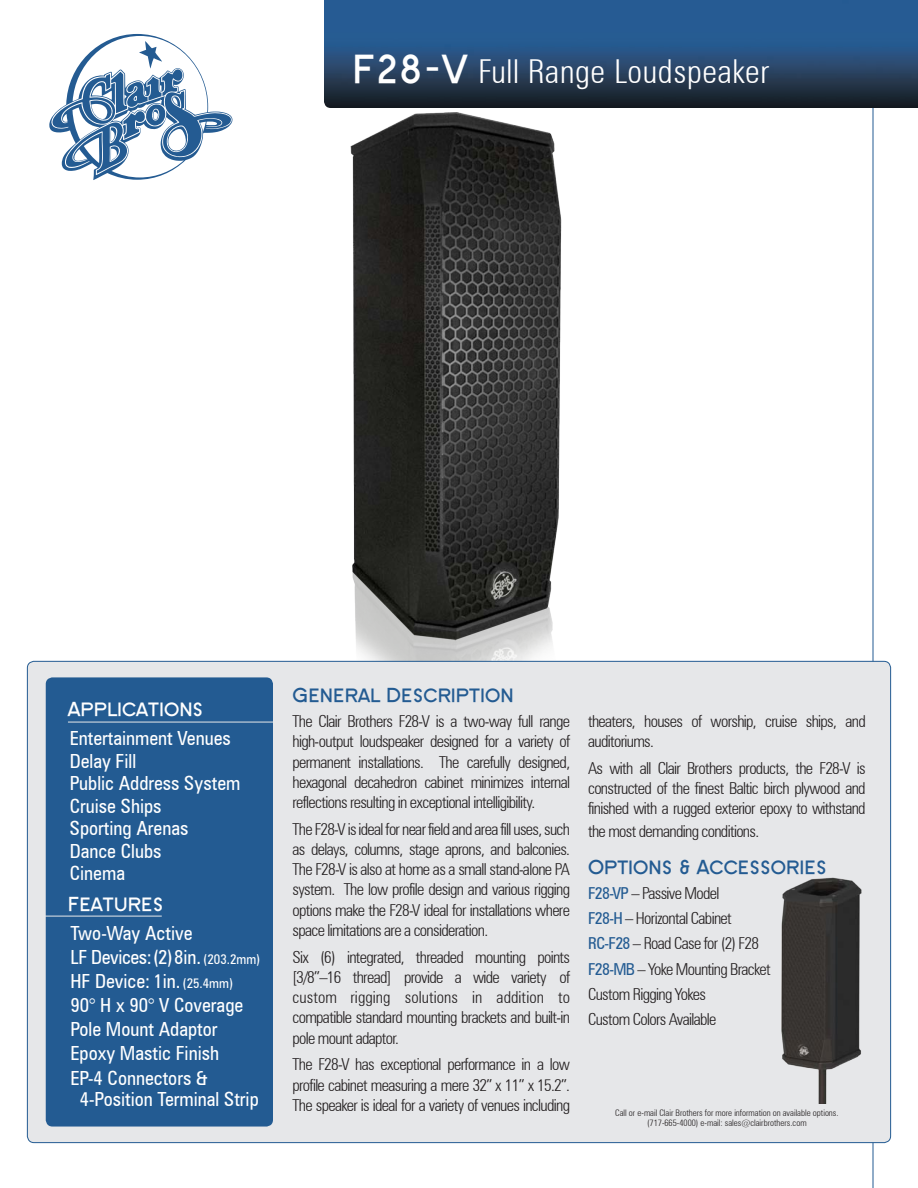
<style>
.page{position:relative;width:918px;height:1188px;background:#fff}
.page>*{position:absolute;margin:0;border:0;box-sizing:border-box;transform-origin:0 0}
.t1{font:300 condensed 33px "Zurich BT";letter-spacing:.02em;color:#fff}
.t2{font:700 21px "SF Old Republic SC";color:#235b92}
.t3{font:700 21px "SF Old Republic SC";color:#fff}
.t4{font:condensed 19.5px "Zurich BT";color:#fff}
.t5{font:condensed 19.5px "Zurich BT";letter-spacing:-.02em;color:#fff}
.t6{font:300 condensed 16.5px/20.2px "Zurich BT";letter-spacing:-.04em;color:#231f20;text-align:justify}
.t7{font:300 condensed 9px/10.8px "Zurich BT";color:#231f20;text-align:center}
.s1{font-family:"SF Old Republic SC";font-weight:700;font-stretch:normal;font-size:42px}
.s2{font-size:13.5px}
.s3{font-weight:400;color:#235b92}
</style>
<div class="page">
<img style="left:334px;top:113px;width:250px;height:548px">
<hr style="left:873px;top:75px;width:1px;height:1113px;background:#235b92">
<div style="left:27px;top:661px;width:864px;height:482px;background:#e6e7e9;border-radius:7px"></div>
<div style="left:46px;top:677px;width:227px;height:450px;background:#235b92;border-radius:7px"></div>
<img style="left:324px;top:0;width:594px;height:108px">
<svg style="left:49px;top:34px;width:183px;height:146px"></svg>
<img style="left:781px;top:867px;width:111px;height:237px">
<hr style="left:68px;top:722px;width:209px;height:1px;background:#e6e7e9">
<hr style="left:40px;top:916px;width:122px;height:1px;background:#e6e7e9">
<p class="t1" style="left:352px;top:51px;width:419px"><span class="s1">F28-V</span> Full Range Loudspeaker</p>
<p class="t3" style="left:68px;top:697px;width:137px">APPLICATIONS</p>
<p class="t4" style="left:70px;top:726px;width:163px">Entertainment Venues</p>
<p class="t4" style="left:70px;top:749px;width:68px">Delay Fill</p>
<p class="t4" style="left:70px;top:771px;width:172px">Public Address System</p>
<p class="t4" style="left:70px;top:794px;width:93px">Cruise Ships</p>
<p class="t4" style="left:70px;top:816px;width:120px">Sporting Arenas</p>
<p class="t4" style="left:70px;top:839px;width:93px">Dance Clubs</p>
<p class="t4" style="left:70px;top:861px;width:57px">Cinema</p>
<p class="t3" style="left:68px;top:892px;width:97px">FEATURES</p>
<p class="t4" style="left:70px;top:921px;width:123px">Two-Way Active</p>
<p class="t5" style="left:70px;top:945px;width:191px">LF Devices:(2)8in. <span class="s2">(203.2mm)</span></p>
<p class="t4" style="left:70px;top:969px;width:164px">HF Device: 1in. <span class="s2">(25.4mm)</span></p>
<p class="t4" style="left:70px;top:993px;width:174px">90° H x 90° V Coverage</p>
<p class="t4" style="left:70px;top:1017px;width:149px">Pole Mount Adaptor</p>
<p class="t4" style="left:70px;top:1041px;width:150px">Epoxy Mastic Finish</p>
<p class="t4" style="left:70px;top:1067px;width:139px">EP-4 Connectors &amp;</p>
<p class="t4" style="left:80px;top:1088px;width:180px">4-Position Terminal Strip</p>
<p class="t2" style="left:292px;top:683px;width:223px">GENERAL DESCRIPTION</p>
<p class="t6" style="left:292px;top:711px;width:279px">The Clair Brothers F28-V is a two-way full range high-output loudspeaker designed for a variety of permanent installations. The carefully designed, hexagonal decahedron cabinet minimizes internal reflections resulting in exceptional intelligibility.</p>
<p class="t6" style="left:292px;top:819px;width:279px">The F28-V is ideal for near field and area fill uses, such as delays, columns, stage aprons, and balconies.<br>The F28-V is also at home as a small stand-alone PA system. The low profile design and various rigging options make the F28-V ideal for installations where space limitations are a consideration.</p>
<p class="t6" style="left:292px;top:947px;width:279px">Six (6) integrated, threaded mounting points [3/8”–16 thread] provide a wide variety of custom rigging solutions in addition to compatible standard mounting brackets and built-in pole mount adaptor.</p>
<p class="t6" style="left:292px;top:1054px;width:279px">The F28-V has exceptional performance in a low profile cabinet measuring a mere 32” x 11” x 15.2”.<br>The speaker is ideal for a variety of venues including</p>
<p class="t6" style="left:588px;top:711px;width:279px">theaters, houses of worship, cruise ships, and auditoriums.</p>
<p class="t6" style="left:588px;top:758px;width:279px">As with all Clair Brothers products, the F28-V is constructed of the finest Baltic birch plywood and finished with a rugged exterior epoxy to withstand</p>
<p class="t6" style="left:588px;top:821px;width:173px">the most demanding conditions.</p>
<p class="t2" style="left:588px;top:854px;width:240px">OPTIONS &amp; ACCESSORIES</p>
<p class="t6" style="left:588px;top:883px;width:133px"><span class="s3">F28-VP</span> – Passive Model</p>
<p class="t6" style="left:588px;top:908px;width:145px"><span class="s3">F28-H</span> – Horizontal Cabinet</p>
<p class="t6" style="left:588px;top:933px;width:172px"><span class="s3">RC-F28</span> – Road Case for (2) F28</p>
<p class="t6" style="left:588px;top:959px;width:184px"><span class="s3">F28-MB</span> – Yoke Mounting Bracket</p>
<p class="t6" style="left:588px;top:984px;width:119px">Custom Rigging Yokes</p>
<p class="t6" style="left:588px;top:1009px;width:130px">Custom Colors Available</p>
<p class="t7" style="left:615px;top:1107px;width:225px">Call or e-mail Clair Brothers for more information on available options. (717-665-4000) e-mail: sales@clairbrothers.com</p>
</div>
